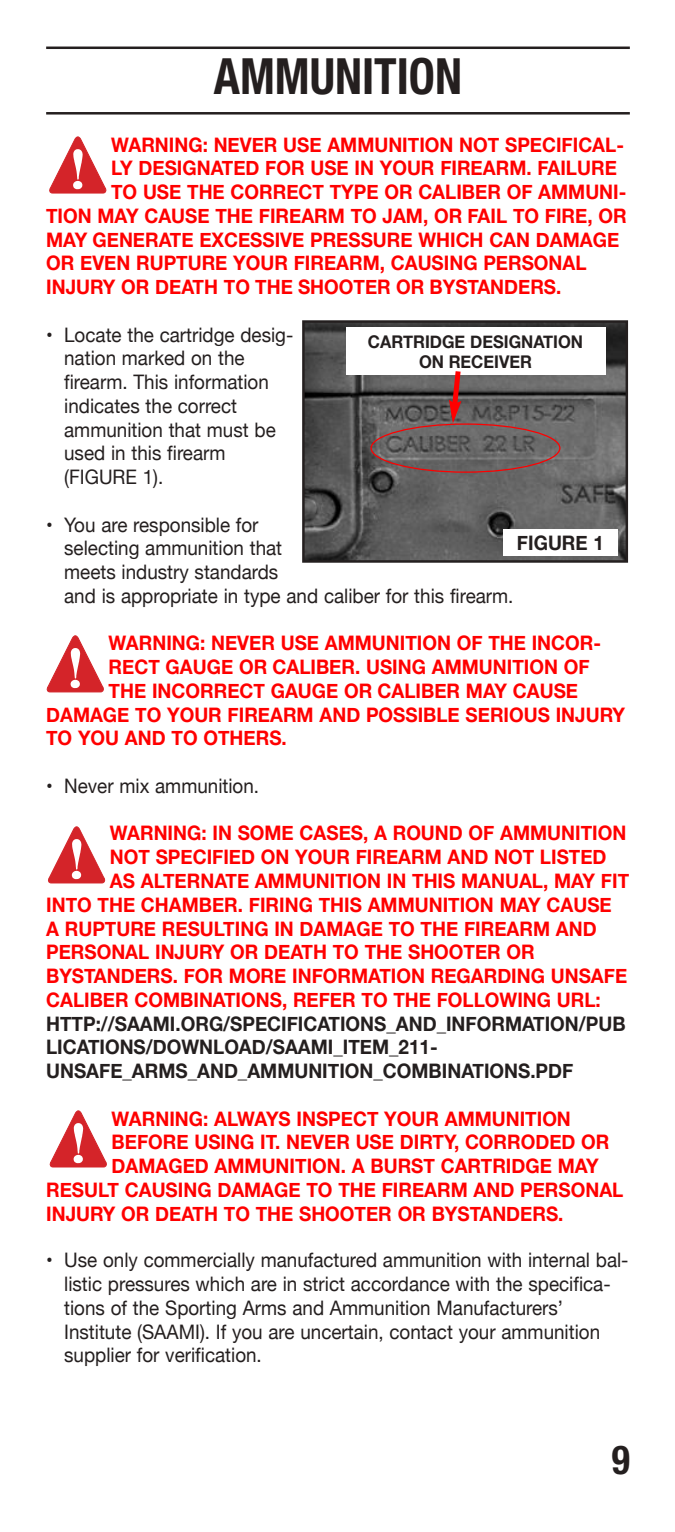
<style>
.page{position:relative;width:675px;height:1532px;background:#fff}
.page>*{position:absolute;margin:0;border:0;box-sizing:border-box;transform-origin:0 0}
.t1{font:700 condensed 50px "Helvetica Neue LT Std";color:#241f1f;scale:.94 1}
.t2{font:700 condensed 40px "Helvetica Neue LT Std";color:#241f1f;scale:.94 1}
.t3{font:700 20px "Helvetica Neue";color:#f00;scale:.94 1}
.t4{font:20px/23.8px "Helvetica Neue";color:#241f1f;scale:.94 1}
.t5{font:700 20px/23.8px "Helvetica Neue";color:#241f1f;scale:.94 1}
.t6{font:700 17.5px/20px "Helvetica Neue";color:#241f1f;text-align:center;scale:.94 1}
</style>
<div class="page">
<hr style="left:46px;top:47px;width:583px;height:2px;background:#241f1f">
<hr style="left:46px;top:112px;width:583px;height:3px;background:#241f1f">
<svg style="left:49px;top:136px;width:58px;height:58px"></svg>
<img style="left:305px;top:323px;width:319px;height:237px">
<div style="left:302px;top:320px;width:325px;height:243px;border:2px solid #241f1f"></div>
<div style="left:503px;top:529px;width:114px;height:26px;background:#fff"></div>
<div style="left:345px;top:328px;width:259px;height:47px;background:#fff"></div>
<svg style="left:448px;top:371px;width:15px;height:52px"></svg>
<div style="left:370px;top:423px;width:190px;height:50px;border:2px solid #f00;border-radius:50%"></div>
<svg style="left:46px;top:635px;width:58px;height:58px"></svg>
<svg style="left:48px;top:826px;width:57px;height:58px"></svg>
<svg style="left:49px;top:1110px;width:58px;height:58px"></svg>
<h1 class="t1" style="left:214px;top:58px;width:265px">AMMUNITION</h1>
<p class="t3" style="left:111px;top:132px;width:546px">WARNING: NEVER USE AMMUNITION NOT SPECIFICAL-</p>
<p class="t3" style="left:111px;top:156px;width:539px">LY DESIGNATED FOR USE IN YOUR FIREARM. FAILURE</p>
<p class="t3" style="left:111px;top:180px;width:549px">TO USE THE CORRECT TYPE OR CALIBER OF AMMUNI-</p>
<p class="t3" style="left:46px;top:203px;width:618px">TION MAY CAUSE THE FIREARM TO JAM, OR FAIL TO FIRE, OR</p>
<p class="t3" style="left:46px;top:227px;width:610px">MAY GENERATE EXCESSIVE PRESSURE WHICH CAN DAMAGE</p>
<p class="t3" style="left:46px;top:251px;width:576px">OR EVEN RUPTURE YOUR FIREARM, CAUSING PERSONAL</p>
<p class="t3" style="left:46px;top:275px;width:549px">INJURY OR DEATH TO THE SHOOTER OR BYSTANDERS.</p>
<p class="t4" style="left:64px;top:322px;width:245px;text-indent:-18px">• Locate the cartridge desig&shy;nation marked on the firearm. This information indicates the correct ammunition that must be used in this firearm (FIGURE 1).</p>
<p class="t4" style="left:64px;top:512px;width:479px;text-indent:-18px">• You are responsible for<br>selecting ammunition that<br>meets industry standards<br>and is appropriate in type and caliber for this firearm.</p>
<p class="t3" style="left:108px;top:631px;width:525px">WARNING: NEVER USE AMMUNITION OF THE INCOR-</p>
<p class="t3" style="left:108px;top:655px;width:512px">RECT GAUGE OR CALIBER. USING AMMUNITION OF</p>
<p class="t3" style="left:108px;top:678px;width:500px">THE INCORRECT GAUGE OR CALIBER MAY CAUSE</p>
<p class="t3" style="left:46px;top:702px;width:617px">DAMAGE TO YOUR FIREARM AND POSSIBLE SERIOUS INJURY</p>
<p class="t3" style="left:46px;top:726px;width:257px">TO YOU AND TO OTHERS.</p>
<p class="t4" style="left:46px;top:774px;width:228px">• Never mix ammunition.</p>
<p class="t3" style="left:110px;top:821px;width:550px">WARNING: IN SOME CASES, A ROUND OF AMMUNITION</p>
<p class="t3" style="left:110px;top:845px;width:529px">NOT SPECIFIED ON YOUR FIREARM AND NOT LISTED</p>
<p class="t3" style="left:110px;top:868px;width:553px">AS ALTERNATE AMMUNITION IN THIS MANUAL, MAY FIT</p>
<p class="t3" style="left:46px;top:892px;width:602px">INTO THE CHAMBER. FIRING THIS AMMUNITION MAY CAUSE</p>
<p class="t3" style="left:46px;top:916px;width:586px">A RUPTURE RESULTING IN DAMAGE TO THE FIREARM AND</p>
<p class="t3" style="left:46px;top:940px;width:521px">PERSONAL INJURY OR DEATH TO THE SHOOTER OR</p>
<p class="t3" style="left:46px;top:963px;width:619px">BYSTANDERS. FOR MORE INFORMATION REGARDING UNSAFE</p>
<p class="t3" style="left:46px;top:987px;width:591px">CALIBER COMBINATIONS, REFER TO THE FOLLOWING URL:</p>
<p class="t5" style="left:46px;top:1011px;width:617px">HTTP://SAAMI.ORG/SPECIFICATIONS_AND_INFORMATION/PUB<br>LICATIONS/DOWNLOAD/SAAMI_ITEM_211-<br>UNSAFE_ARMS_AND_AMMUNITION_COMBINATIONS.PDF</p>
<p class="t3" style="left:111px;top:1106px;width:489px">WARNING: ALWAYS INSPECT YOUR AMMUNITION</p>
<p class="t3" style="left:111px;top:1130px;width:530px">BEFORE USING IT. NEVER USE DIRTY, CORRODED OR</p>
<p class="t3" style="left:111px;top:1153px;width:519px">DAMAGED AMMUNITION. A BURST CARTRIDGE MAY</p>
<p class="t3" style="left:46px;top:1177px;width:615px">RESULT CAUSING DAMAGE TO THE FIREARM AND PERSONAL</p>
<p class="t3" style="left:46px;top:1201px;width:551px">INJURY OR DEATH TO THE SHOOTER OR BYSTANDERS.</p>
<p class="t4" style="left:64px;top:1248px;width:601px;text-indent:-18px">• Use only commercially manufactured ammunition with internal bal&shy;listic pressures which are in strict accordance with the specifica&shy;tions of the Sporting Arms and Ammunition Manufacturers’ Institute (SAAMI). If you are uncertain, contact your ammunition supplier for verification.</p>
<p class="t6" style="left:367px;top:331px;width:230px">CARTRIDGE DESIGNATION<br>ON RECEIVER</p>
<p class="t5" style="left:516px;top:530px;width:94px">FIGURE 1</p>
<h2 class="t2" style="left:611px;top:1445px;width:21px">9</h2>
</div>
